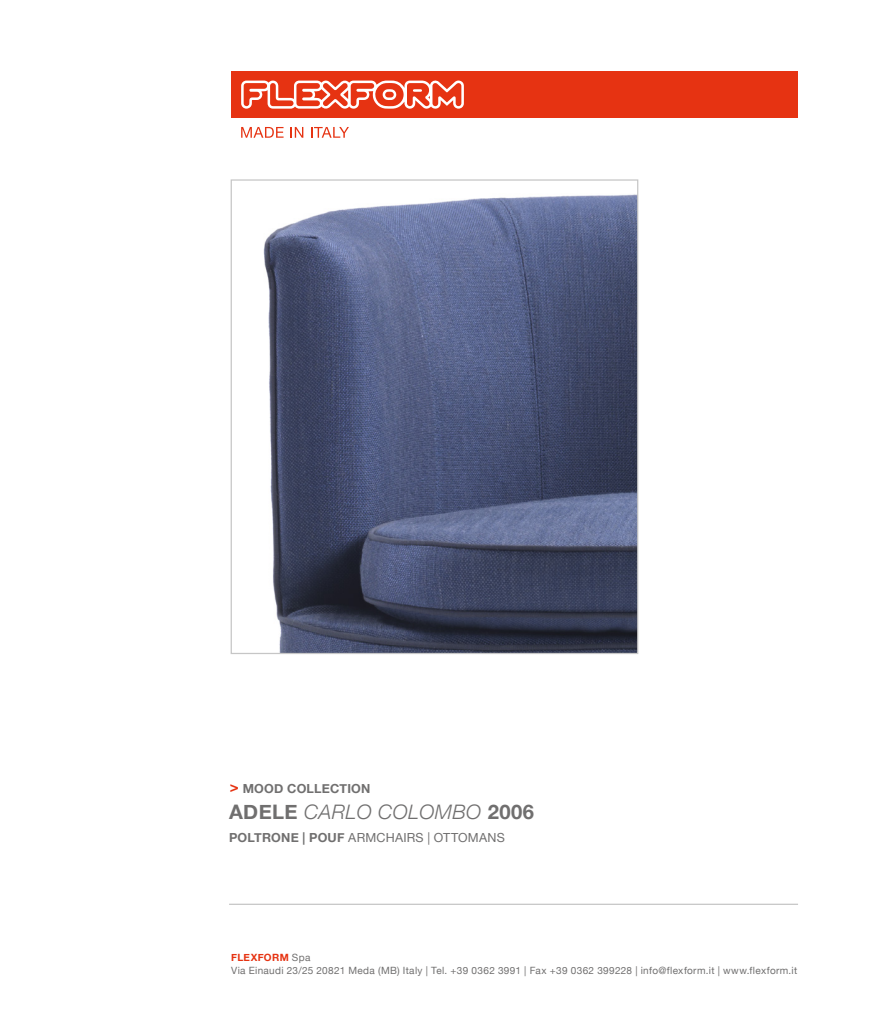
<style>
.page{position:relative;width:869px;height:1010px;background:#fff}
.page>*{position:absolute;margin:0;border:0;box-sizing:border-box;transform-origin:0 0}
.t1{font:italic 300 20px "Helvetica Neue";letter-spacing:.02em;color:#706f6f}
.t2{font:12.5px "Helvetica Neue";letter-spacing:.02em;color:#706f6f}
.t3{font:700 12.5px "Helvetica Neue";letter-spacing:.015em;color:#706f6f}
.t4{font:10px/12.5px "Helvetica Neue";letter-spacing:.035em;color:#706f6f}
.s1{font-size:15px;color:#e63312}
.s2{font-weight:700;font-style:normal}
.s3{font-weight:700}
.s4{font-weight:700;color:#e63312}
</style>
<div class="page">
<svg style="left:241px;top:127px;width:42px;height:11px"></svg>
<svg style="left:290px;top:127px;width:13px;height:11px"></svg>
<svg style="left:311px;top:127px;width:38px;height:11px"></svg>
<div style="left:231px;top:71px;width:566px;height:47px;background:#e63312"></div>
<svg style="left:241px;top:80px;width:222px;height:29px"></svg>
<hr style="left:229px;top:904px;width:568px;height:1px;background:#c6c6c6">
<img style="left:263px;top:194px;width:373px;height:458px">
<p class="t3" style="left:230px;top:781px;width:142px"><span class="s1">&gt;</span> MOOD COLLECTION</p>
<h1 class="t1" style="left:229px;top:800px;width:306px"><span class="s2">ADELE</span> CARLO COLOMBO <span class="s2">2006</span></h1>
<p class="t2" style="left:229px;top:828px;width:277px"><span class="s3">POLTRONE | POUF</span> ARMCHAIRS | OTTOMANS</p>
<p class="t4" style="left:231px;top:952px;width:567px"><span class="s4">FLEXFORM</span> Spa<br>Via Einaudi 23/25 20821 Meda (MB) Italy | Tel. +39 0362 3991 | Fax +39 0362 399228 | info@flexform.it | www.flexform.it</p>
</div>
